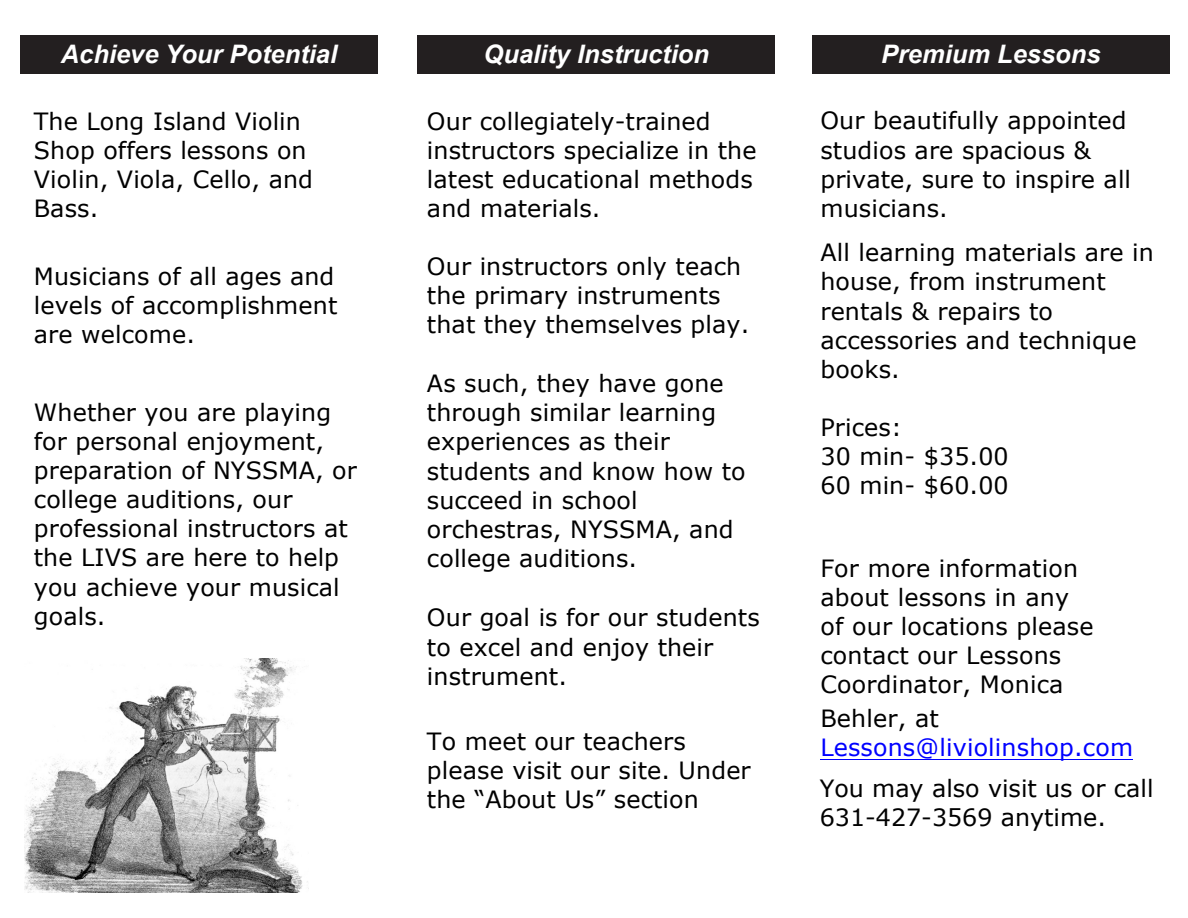
<style>
.page{position:relative;width:1188px;height:918px;background:#fff}
.page>*{position:absolute;margin:0;border:0;box-sizing:border-box;transform-origin:0 0}
.t1{font:italic 700 25.5px "Arial";color:#fff}
.t2{font:23.7px/29.1px "Verdana";letter-spacing:.005em;color:#000}
.t3{font:italic 700 23.7px "Verdana";letter-spacing:-.01em;color:#fff}
.t4{font:23.7px/29.1px "Verdana";letter-spacing:.005em;color:#00f}
.s1{color:#000}
</style>
<div class="page">
<hr style="left:821px;top:759px;width:312px;height:1px;background:#00f">
<div style="left:20px;top:35px;width:358px;height:38px;background:#231f20"></div>
<div style="left:418px;top:35px;width:357px;height:38px;background:#231f20"></div>
<div style="left:812px;top:35px;width:358px;height:38px;background:#231f20"></div>
<img style="left:25px;top:659px;width:283px;height:234px">
<p class="t1" style="left:61px;top:37px;width:278px">Achieve Your Potential</p>
<p class="t1" style="left:484px;top:37px;width:227px">Quality Instruction</p>
<p class="t1" style="left:881px;top:37px;width:221px">Premium Lessons</p>
<p class="t3" style="left:43px;top:43px;width:300px">Achieve Your Potential</p>
<p class="t3" style="left:461px;top:43px;width:251px">Quality Instruction</p>
<p class="t2" style="left:427px;top:105px;width:331px">Our collegiately-trained instructors specialize in the latest educational methods and materials.</p>
<p class="t2" style="left:427px;top:250px;width:324px">Our instructors only teach the primary instruments that they themselves play.</p>
<p class="t2" style="left:427px;top:368px;width:320px">As such, they have gone through similar learning experiences as their students and know how to succeed in school orchestras, NYSSMA, and college auditions.</p>
<p class="t2" style="left:427px;top:602px;width:334px">Our goal is for our students to excel and enjoy their instrument.</p>
<p class="t3" style="left:863px;top:43px;width:233px">Premium Lessons</p>
<p class="t2" style="left:820px;top:105px;width:312px">Our beautifully appointed studios are spacious &amp; private, sure to inspire all musicians.</p>
<p class="t2" style="left:820px;top:237px;width:335px">All learning materials are in house, from instrument rentals &amp; repairs to accessories and technique books.</p>
<p class="t2" style="left:34px;top:105px;width:281px">The Long Island Violin<br>Shop offers lessons on<br>Violin, Viola, Cello, and<br>Bass.</p>
<p class="t2" style="left:34px;top:261px;width:305px">Musicians of all ages and levels of accomplishment are welcome.</p>
<p class="t2" style="left:34px;top:396px;width:325px">Whether you are playing for personal enjoyment, preparation of NYSSMA, or college auditions, our professional instructors at the LIVS are here to help you achieve your musical goals.</p>
<p class="t2" style="left:820px;top:412px;width:190px">Prices:<br>30 min- $35.00<br>60 min- $60.00</p>
<p class="t2" style="left:820px;top:553px;width:275px">For more information about lessons in any of our locations please contact our Lessons<br>Coordinator, Monica</p>
<p class="t4" style="left:820px;top:704px;width:314px"><span class="s1">Behler, at<br></span>Lessons@liviolinshop.com</p>
<p class="t2" style="left:820px;top:773px;width:335px">You may also visit us or call<br>631-427-3569 anytime.</p>
<p class="t2" style="left:427px;top:726px;width:325px">To meet our teachers please visit our site. Under the “About Us” section</p>
</div>
